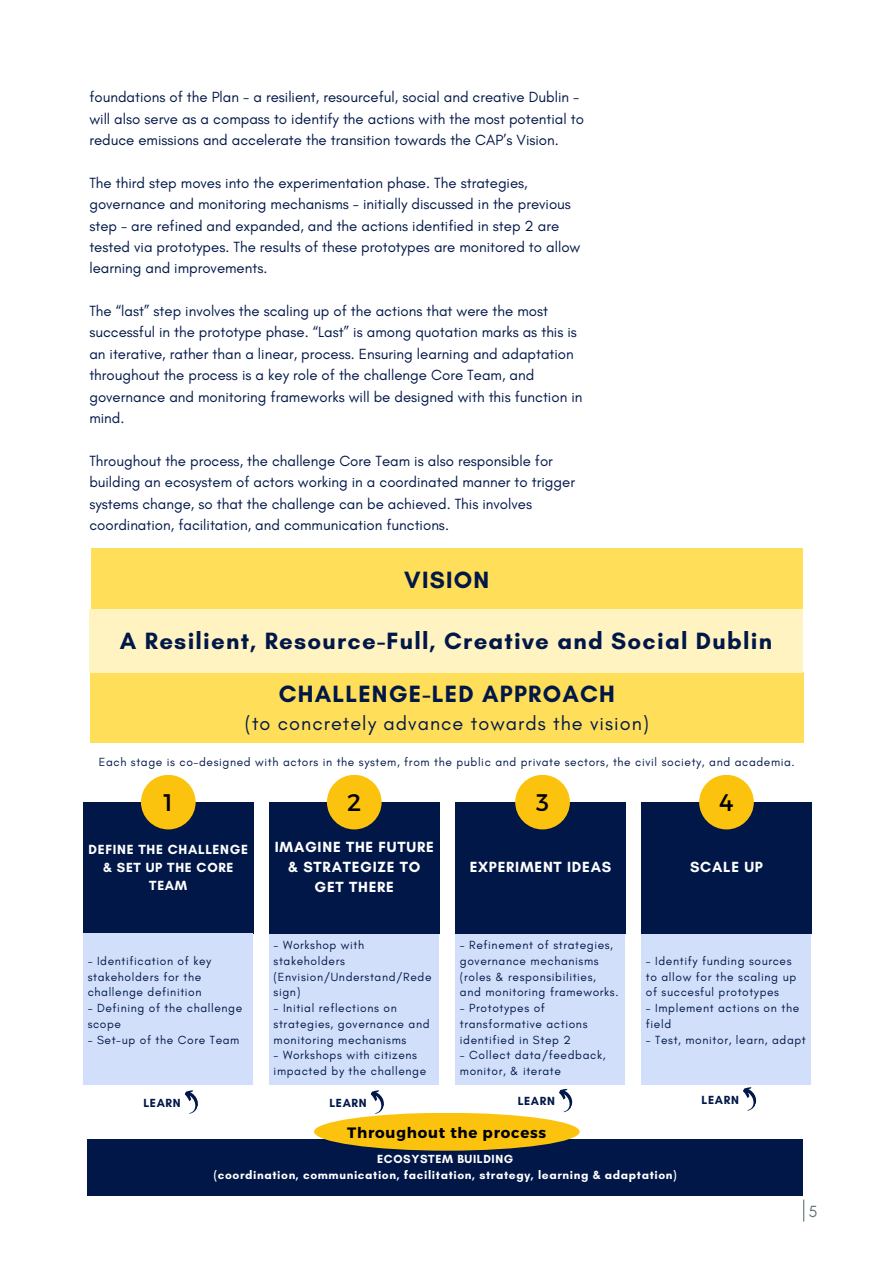
<style>
.page{position:relative;width:894px;height:1264px;background:#fff}
.page>*{position:absolute;margin:0;border:0;box-sizing:border-box;transform-origin:0 0}
.t1{font:700 24px "Glacial Indifference";letter-spacing:.05em;color:#001748}
.t2{font:24px "Montserrat";color:#000}
.t3{font:19.95px "Glacial Indifference";letter-spacing:.05em;color:#001748}
.t4{font:16.5px "Glacial Indifference";color:#637380}
.t5{font:15px/21.3px "Glacial Indifference";color:#001748}
.t6{font:700 15px/20.2px "Glacial Indifference";letter-spacing:.05em;color:#fff;text-align:center}
.t7{font:700 15px "Montserrat";letter-spacing:.05em;color:#000}
.t8{font:700 13.5px/18px "Glacial Indifference";letter-spacing:.05em;color:#fff;text-align:center}
.t9{font:12px/15.8px "Glacial Indifference";letter-spacing:.05em;color:#001748}
.t10{font:700 12px "Glacial Indifference";letter-spacing:.05em;color:#fff}
.t11{font:700 12px "Glacial Indifference";letter-spacing:.05em;color:#001748}
</style>
<div class="page">
<svg style="left:803px;top:1199px;width:1px;height:22px"></svg>
<div style="left:83px;top:802px;width:170px;height:131px;background:#001748"></div>
<div style="left:91px;top:549px;width:711px;height:63px;background:#ffde59"></div>
<div style="left:83px;top:933px;width:170px;height:151px;background:#d2dffa"></div>
<div style="left:269px;top:933px;width:170px;height:151px;background:#d2dffa"></div>
<div style="left:90px;top:672px;width:713px;height:71px;background:#ffde59"></div>
<div style="left:89px;top:609px;width:713px;height:63px;background:#fff3c2"></div>
<div style="left:88px;top:1139px;width:714px;height:57px;background:#001748"></div>
<div style="left:269px;top:802px;width:170px;height:131px;background:#001748"></div>
<div style="left:455px;top:933px;width:170px;height:151px;background:#d2dffa"></div>
<div style="left:455px;top:802px;width:170px;height:131px;background:#001748"></div>
<div style="left:641px;top:933px;width:170px;height:151px;background:#d2dffa"></div>
<div style="left:641px;top:802px;width:170px;height:131px;background:#001748"></div>
<div style="left:141px;top:774px;width:54px;height:55px;background:#fcc30e;border-radius:50%"></div>
<div style="left:327px;top:774px;width:54px;height:55px;background:#fcc30e;border-radius:50%"></div>
<div style="left:515px;top:774px;width:54px;height:55px;background:#fcc30e;border-radius:50%"></div>
<div style="left:699px;top:774px;width:54px;height:55px;background:#fcc30e;border-radius:50%"></div>
<svg style="left:184px;top:1090px;width:14px;height:24px"></svg>
<svg style="left:370px;top:1090px;width:14px;height:24px"></svg>
<svg style="left:559px;top:1088px;width:14px;height:25px"></svg>
<svg style="left:736px;top:1084px;width:24px;height:27px"></svg>
<div style="left:314px;top:1112px;width:265px;height:38px;background:#fcc30e;border-radius:50%"></div>
<h6 class="t5" style="left:89px;top:86px;width:496px">foundations of the Plan - a resilient, resourceful, social and creative Dublin - will also serve as a compass to identify the actions with the most potential to reduce emissions and accelerate the transition towards the CAP’s Vision.</h6>
<h6 class="t5" style="left:89px;top:172px;width:492px">The third step moves into the experimentation phase. The strategies, governance and monitoring mechanisms - initially discussed in the previous step - are refined and expanded, and the actions identified in step 2 are tested via prototypes. The results of these prototypes are monitored to allow learning and improvements.</h6>
<h6 class="t5" style="left:89px;top:300px;width:494px">The “last” step involves the scaling up of the actions that were the most successful in the prototype phase. “Last” is among quotation marks as this is an iterative, rather than a linear, process. Ensuring learning and adaptation throughout the process is a key role of the challenge Core Team, and governance and monitoring frameworks will be designed with this function in mind.</h6>
<h6 class="t5" style="left:89px;top:450px;width:487px">Throughout the process, the challenge Core Team is also responsible for building an ecosystem of actors working in a coordinated manner to trigger systems change, so that the challenge can be achieved. This involves coordination, facilitation, and communication functions.</h6>
<h3 class="t1" style="left:404px;top:565px;width:86px">VISION</h3>
<h4 class="t1" style="left:120px;top:626px;width:653px">A Resilient, Resource-Full, Creative and Social Dublin</h4>
<h4 class="t1" style="left:278px;top:679px;width:337px">CHALLENGE-LED APPROACH</h4>
<h4 class="t3" style="left:245px;top:711px;width:405px">(to concretely advance towards the vision)</h4>
<p class="t9" style="left:99px;top:753px;width:697px">Each stage is co-designed with actors in the system, from the public and private sectors, the civil society, and academia.</p>
<p class="t2" style="left:163px;top:786px;width:11px">1</p>
<p class="t2" style="left:347px;top:786px;width:16px">2</p>
<p class="t2" style="left:536px;top:786px;width:14px">3</p>
<p class="t2" style="left:719px;top:786px;width:16px">4</p>
<h2 class="t8" style="left:88px;top:840px;width:161px">DEFINE THE CHALLENGE &amp; SET UP THE CORE<br>TEAM</h2>
<p class="t9" style="left:88px;top:952px;width:125px">- Identification of key stakeholders for the challenge definition</p>
<p class="t9" style="left:88px;top:1000px;width:156px">- Defining of the challenge scope</p>
<p class="t9" style="left:88px;top:1031px;width:153px">- Set-up of the Core Team</p>
<p class="t6" style="left:275px;top:836px;width:160px">IMAGINE THE FUTURE &amp; STRATEGIZE TO<br>GET THERE</p>
<p class="t9" style="left:273px;top:937px;width:159px">- Workshop with stakeholders (Envision/Understand/Rede sign)</p>
<p class="t9" style="left:273px;top:1000px;width:157px">- Initial reflections on strategies, governance and monitoring mechanisms</p>
<p class="t9" style="left:273px;top:1047px;width:154px">- Workshops with citizens impacted by the challenge</p>
<p class="t6" style="left:469px;top:856px;width:143px">EXPERIMENT IDEAS</p>
<p class="t9" style="left:460px;top:937px;width:160px">- Refinement of strategies, governance mechanisms (roles &amp; responsibilities, and monitoring frameworks.</p>
<p class="t9" style="left:460px;top:1000px;width:129px">- Prototypes of transformative actions identified in Step 2</p>
<p class="t9" style="left:460px;top:1047px;width:147px">- Collect data/feedback, monitor, &amp; iterate</p>
<p class="t6" style="left:689px;top:856px;width:74px">SCALE UP</p>
<p class="t9" style="left:645px;top:952px;width:152px">- Identify funding sources to allow for the scaling up of succesful prototypes</p>
<p class="t9" style="left:645px;top:1000px;width:155px">- Implement actions on the field</p>
<p class="t9" style="left:645px;top:1031px;width:161px">- Test, monitor, learn, adapt</p>
<p class="t11" style="left:143px;top:1095px;width:39px">LEARN</p>
<p class="t11" style="left:329px;top:1095px;width:39px">LEARN</p>
<p class="t11" style="left:517px;top:1093px;width:39px">LEARN</p>
<p class="t11" style="left:701px;top:1092px;width:39px">LEARN</p>
<p class="t7" style="left:347px;top:1122px;width:200px">Throughout the process</p>
<h4 class="t10" style="left:377px;top:1151px;width:138px">ECOSYSTEM BUILDING</h4>
<p class="t10" style="left:214px;top:1167px;width:464px">(coordination, communication, facilitation, strategy, learning &amp; adaptation)</p>
<h1 class="t4" style="left:808px;top:1201px;width:11px">5</h1>
</div>
